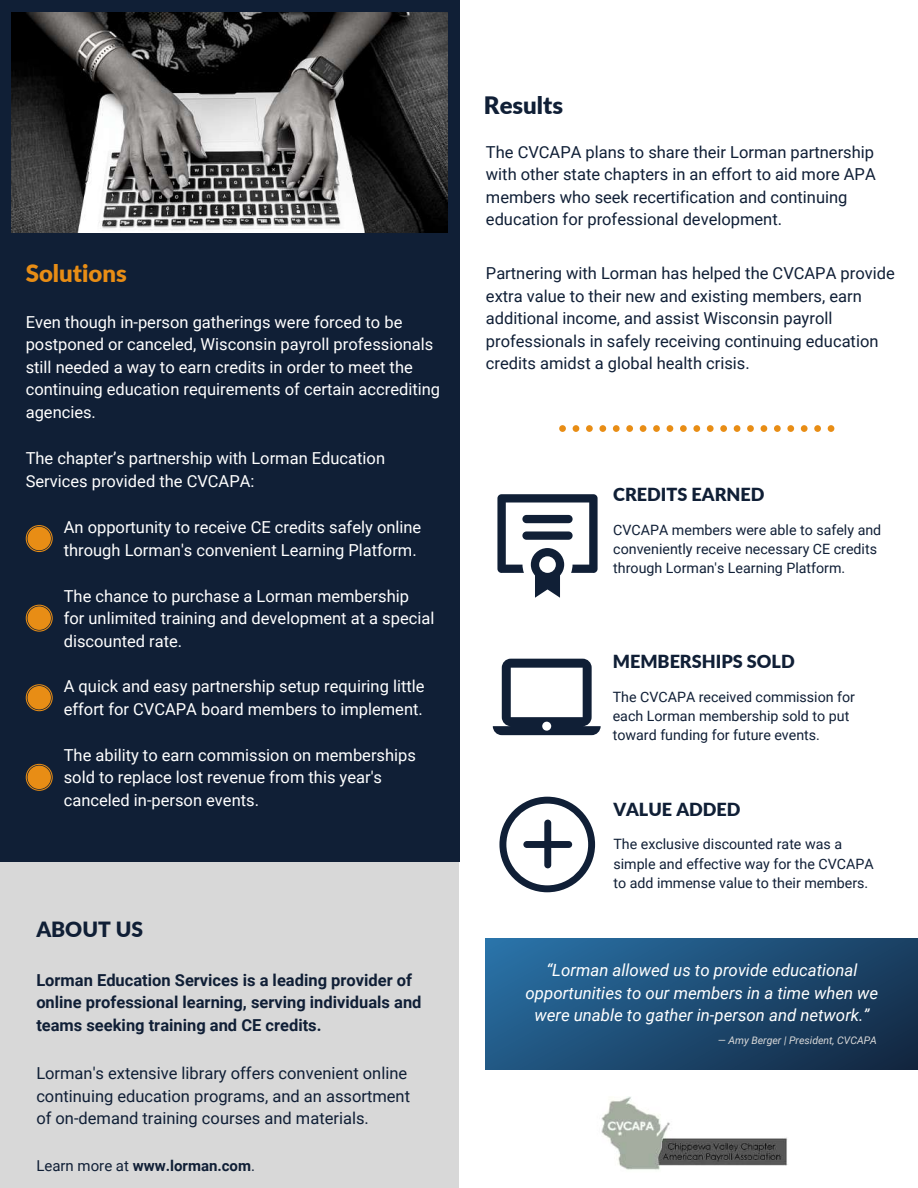
<style>
.page{position:relative;width:918px;height:1188px;background:#fff}
.page>*{position:absolute;margin:0;border:0;box-sizing:border-box;transform-origin:0 0}
.t1{font:900 24px "Lato";color:#e88d15}
.t2{font:900 24px "Lato";color:#101f36}
.t3{font:900 21px "Lato";color:#101f36}
.t4{font:900 18px "Lato";color:#101f36}
.t5{font:italic 16.8px/22.5px "Roboto";color:#fff;text-align:center}
.t6{font:16.5px/22.5px "Roboto";color:#fff}
.t7{font:16.5px/22.5px "Roboto";color:#101f36}
.t8{font:700 16.5px/22.5px "Roboto";color:#101f36}
.t9{font:700 15px "Roboto";color:#101f36}
.t10{font:14.25px/19.2px "Roboto";color:#101f36}
.t11{font:italic 10.5px "Roboto";color:#d9d9d9}
.s1{font-weight:400}
</style>
<div class="page">
<div style="left:0;top:861px;width:459px;height:327px;background:#d6d6d6"></div>
<div style="left:0;top:0;width:460px;height:862px;background:#101f36"></div>
<img style="left:12px;top:12px;width:435px;height:221px">
<svg style="left:26px;top:525px;width:27px;height:27px"></svg>
<div style="left:27px;top:527px;width:24px;height:23px;background:#e88d15;border-radius:50%"></div>
<svg style="left:26px;top:605px;width:27px;height:27px"></svg>
<div style="left:27px;top:606px;width:24px;height:24px;background:#e88d15;border-radius:50%"></div>
<svg style="left:26px;top:684px;width:27px;height:27px"></svg>
<div style="left:27px;top:686px;width:24px;height:23px;background:#e88d15;border-radius:50%"></div>
<svg style="left:26px;top:764px;width:27px;height:27px"></svg>
<div style="left:27px;top:766px;width:24px;height:23px;background:#e88d15;border-radius:50%"></div>
<svg style="left:559px;top:425px;width:275px;height:7px"></svg>
<img style="left:601px;top:1096px;width:187px;height:74px">
<svg style="left:493px;top:659px;width:108px;height:76px"></svg>
<svg style="left:497px;top:494px;width:101px;height:104px"></svg>
<svg style="left:499px;top:797px;width:96px;height:95px"></svg>
<svg style="left:486px;top:938px;width:432px;height:132px;background:#1d4c74"></svg>
<h1 class="t1" style="left:26px;top:259px;width:103px">Solutions</h1>
<p class="t6" style="left:26px;top:311px;width:416px">Even though in-person gatherings were forced to be postponed or canceled, Wisconsin payroll professionals still needed a way to earn credits in order to meet the continuing education requirements of certain accrediting agencies.</p>
<p class="t6" style="left:26px;top:447px;width:361px">The chapter’s partnership with Lorman Education<br>Services provided the CVCAPA:</p>
<p class="t6" style="left:64px;top:516px;width:359px">An opportunity to receive CE credits safely online through Lorman's convenient Learning Platform.</p>
<p class="t6" style="left:64px;top:585px;width:372px">The chance to purchase a Lorman membership<br>for unlimited training and development at a special discounted rate.</p>
<p class="t6" style="left:64px;top:676px;width:362px">A quick and easy partnership setup requiring little effort for CVCAPA board members to implement.</p>
<p class="t6" style="left:64px;top:744px;width:354px">The ability to earn commission on memberships sold to replace lost revenue from this year's canceled in-person events.</p>
<p class="t3" style="left:36px;top:916px;width:108px">ABOUT US</p>
<p class="t8" style="left:36px;top:969px;width:387px">Lorman Education Services is a leading provider of online professional learning, serving individuals and teams seeking training and CE credits.</p>
<p class="t7" style="left:36px;top:1062px;width:375px">Lorman's extensive library offers convenient online continuing education programs, and an assortment of on-demand training courses and materials.</p>
<p class="t9" style="left:36px;top:1157px;width:220px"><span class="s1">Learn more at</span> www.lorman.com<span class="s1">.</span></p>
<h1 class="t2" style="left:484px;top:90px;width:81px">Results</h1>
<p class="t7" style="left:486px;top:141px;width:391px">The CVCAPA plans to share their Lorman partnership with other state chapters in an effort to aid more APA members who seek recertification and continuing education for professional development.</p>
<p class="t7" style="left:486px;top:263px;width:410px">Partnering with Lorman has helped the CVCAPA provide extra value to their new and existing members, earn additional income, and assist Wisconsin payroll professionals in safely receiving continuing education credits amidst a global health crisis.</p>
<p class="t4" style="left:613px;top:483px;width:153px">CREDITS EARNED</p>
<p class="t10" style="left:613px;top:520px;width:269px">CVCAPA members were able to safely and conveniently receive necessary CE credits through Lorman's Learning Platform.</p>
<p class="t4" style="left:613px;top:650px;width:183px">MEMBERSHIPS SOLD</p>
<p class="t10" style="left:613px;top:687px;width:244px">The CVCAPA received commission for each Lorman membership sold to put toward funding for future events.</p>
<p class="t4" style="left:613px;top:798px;width:129px">VALUE ADDED</p>
<p class="t10" style="left:613px;top:835px;width:262px">The exclusive discounted rate was a simple and effective way for the CVCAPA to add immense value to their members.</p>
<p class="t5" style="left:526px;top:959px;width:354px">“Lorman allowed us to provide educational opportunities to our members in a time when we were unable to gather in-person and network.”</p>
<p class="t11" style="left:718px;top:1035px;width:161px">— Amy Berger | President, CVCAPA</p>
</div>
